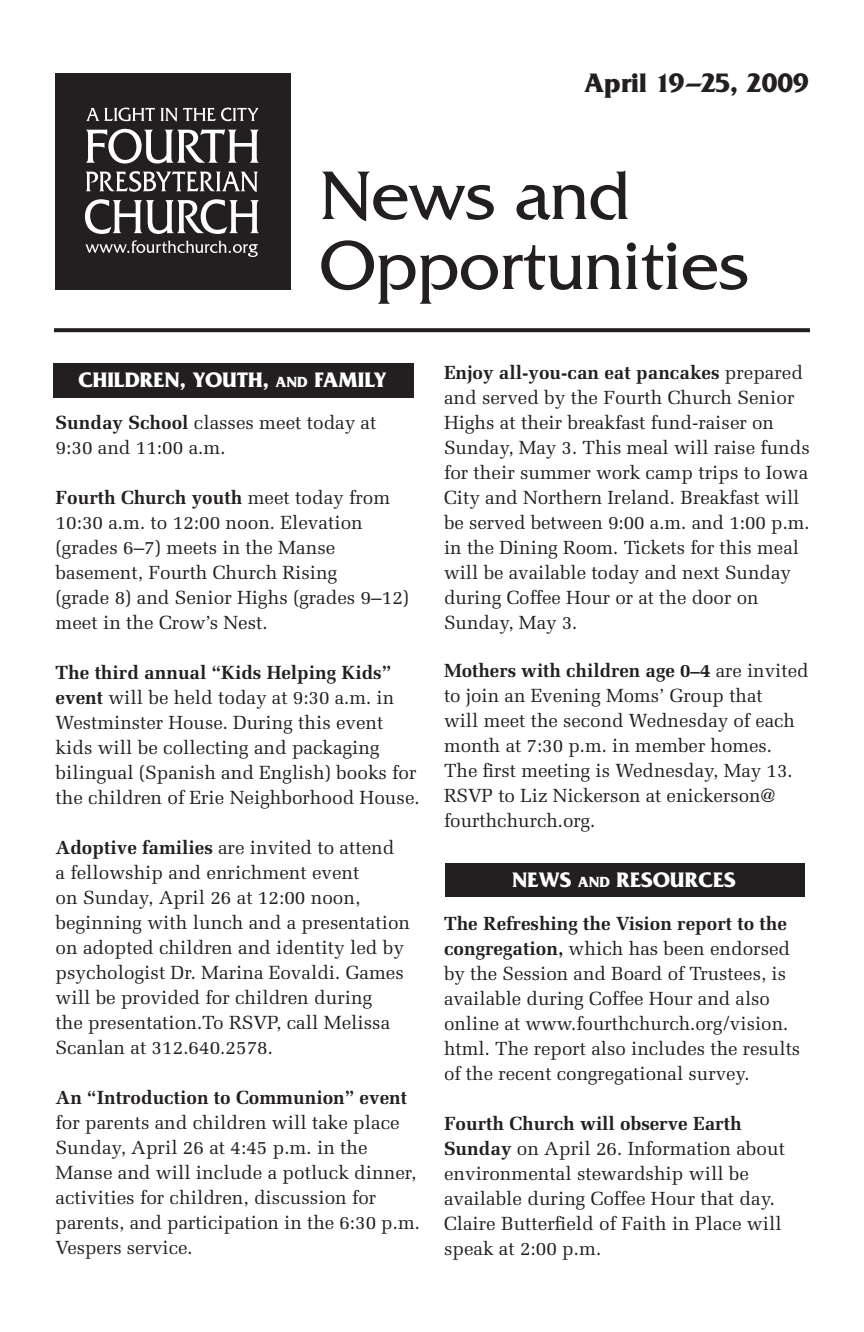
<style>
.page{position:relative;width:864px;height:1332px;background:#fff}
.page>*{position:absolute;margin:0;border:0;box-sizing:border-box;transform-origin:0 0}
.t1{font:72px/70px "Friz Quadrata Std";color:#231f20}
.t2{font:700 28px "Friz Quadrata Std";color:#231f20}
.t3{font:700 22px "Friz Quadrata Std";color:#fff}
.t4{font:19px/25px "Melior LT Std";color:#231f20}
.t5{font:700 19px "Melior LT Std";color:#231f20}
.s1{font-size:15.4px}
.s2{font-weight:700}
</style>
<div class="page">
<div style="left:55px;top:73px;width:235px;height:216px;background:#231f20"></div>
<svg style="left:86px;top:129px;width:173px;height:35px"></svg>
<svg style="left:86px;top:171px;width:172px;height:21px"></svg>
<svg style="left:85px;top:199px;width:174px;height:35px"></svg>
<svg style="left:86px;top:108px;width:173px;height:14px;background:#5e5b5b"></svg>
<svg style="left:85px;top:240px;width:173px;height:17px;background:#4f4c4d"></svg>
<svg style="left:54px;top:328px;width:756px;height:4px;background:#2d292a"></svg>
<div style="left:445px;top:863px;width:360px;height:34px;background:#231f20"></div>
<div style="left:53px;top:363px;width:361px;height:34px;background:#231f20"></div>
<h2 class="t2" style="left:584px;top:67px;width:226px">APRIL 19–25, 2009</h2>
<h1 class="t1" style="left:320px;top:161px;width:431px">News and<br>Opportunities</h1>
<p class="t3" style="left:78px;top:367px;width:309px">CHILDREN, YOUTH, <span class="s1">AND</span> FAMILY</p>
<p class="t4" style="left:56px;top:410px;width:322px"><span class="s2">Sunday School</span> classes meet today at<br>9:30 and 11:00 a.m.</p>
<p class="t4" style="left:56px;top:485px;width:355px"><span class="s2">Fourth Church youth</span> meet today from<br>10:30 a.m. to 12:00 noon. Elevation (grades 6–7) meets in the Manse basement, Fourth Church Rising<br>(grade 8) and Senior Highs (grades 9–12) meet in the Crow’s Nest.</p>
<p class="t4" style="left:56px;top:660px;width:366px"><span class="s2">The third annual “Kids Helping Kids” event</span> will be held today at 9:30 a.m. in Westminster House. During this event kids will be collecting and packaging bilingual (Spanish and English) books for the children of Erie Neighborhood House.</p>
<p class="t4" style="left:56px;top:835px;width:356px"><span class="s2">Adoptive families</span> are invited to attend<br>a fellowship and enrichment event<br>on Sunday, April 26 at 12:00 noon, beginning with lunch and a presentation on adopted children and identity led by psychologist Dr. Marina Eovaldi. Games will be provided for children during<br>the presentation.To RSVP, call Melissa Scanlan at 312.640.2578.</p>
<p class="t5" style="left:56px;top:1086px;width:353px">An “Introduction to Communion” event</p>
<p class="t4" style="left:56px;top:1110px;width:366px">for parents and children will take place Sunday, April 26 at 4:45 p.m. in the Manse and will include a potluck dinner, activities for children, discussion for parents, and participation in the 6:30 p.m.<br>Vespers service.</p>
<p class="t4" style="left:444px;top:360px;width:367px"><span class="s2">Enjoy all-you-can eat pancakes</span> prepared and served by the Fourth Church Senior Highs at their breakfast fund-raiser on Sunday, May 3. This meal will raise funds for their summer work camp trips to Iowa City and Northern Ireland. Breakfast will be served between 9:00 a.m. and 1:00 p.m. in the Dining Room. Tickets for this meal will be available today and next Sunday during Coffee Hour or at the door on Sunday, May 3.</p>
<p class="t4" style="left:444px;top:658px;width:366px"><span class="s2">Mothers with children age 0–4</span> are invited to join an Evening Moms’ Group that<br>will meet the second Wednesday of each month at 7:30 p.m. in member homes.<br>The first meeting is Wednesday, May 13.<br>RSVP to Liz Nickerson at enickerson@ fourthchurch.org.</p>
<p class="t3" style="left:512px;top:868px;width:225px">NEWS <span class="s1">AND</span> RESOURCES</p>
<p class="t4" style="left:444px;top:911px;width:358px"><span class="s2">The Refreshing the Vision report to the congregation,</span> which has been endorsed by the Session and Board of Trustees, is available during Coffee Hour and also online at www.fourthchurch.org/vision. html. The report also includes the results of the recent congregational survey.</p>
<p class="t4" style="left:444px;top:1111px;width:342px"><span class="s2">Fourth Church will observe Earth Sunday</span> on April 26. Information about environmental stewardship will be available during Coffee Hour that day.<br>Claire Butterfield of Faith in Place will speak at 2:00 p.m.</p>
</div>
